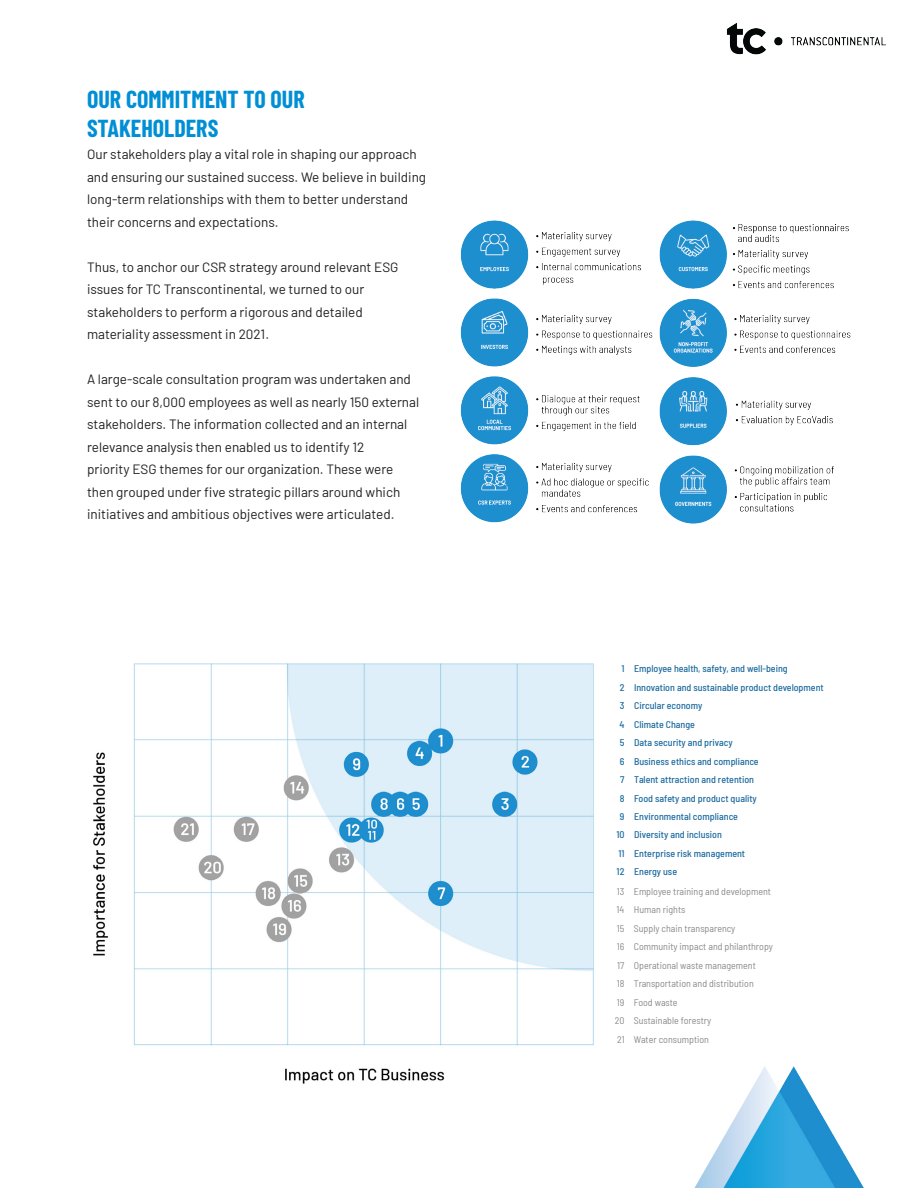
<style>
.page{position:relative;width:918px;height:1188px;background:#fff}
.page>*{position:absolute;margin:0;border:0;box-sizing:border-box;transform-origin:0 0}
.Subheading{font:700 24px "Barlow Condensed";color:#008fd5}
.Paragraph{font:13.5px/22.5px "Barlow";color:#231f20}
.t1{font:500 semi-condensed 9.75px/18.5px "Barlow";color:#1d6b9f}
.t2{font:semi-condensed 9.75px/18.5px "Barlow";color:#8c8b8b}
</style>
<div class="page">
<img style="left:694px;top:1066px;width:170px;height:122px">
<img style="left:727px;top:23px;width:159px;height:32px">
<img style="left:93px;top:663px;width:501px;height:421px">
<img style="left:460px;top:220px;width:391px;height:304px">
<p class="Subheading" style="left:87px;top:82px;width:219px">OUR COMMITMENT TO OUR</p>
<p class="Subheading" style="left:87px;top:111px;width:133px">STAKEHOLDERS</p>
<p class="Paragraph" style="left:87px;top:142px;width:341px">Our stakeholders play a vital role in shaping our approach and ensuring our sustained success. We believe in building long-term relationships with them to better understand their concerns and expectations.</p>
<p class="Paragraph" style="left:87px;top:255px;width:313px">Thus, to anchor our CSR strategy around relevant ESG issues for TC Transcontinental, we turned to our</p>
<p class="Paragraph" style="left:87px;top:300px;width:277px">stakeholders to perform a rigorous and detailed</p>
<p class="Paragraph" style="left:87px;top:322px;width:184px">materiality assessment in 2021.</p>
<p class="Paragraph" style="left:87px;top:367px;width:334px">A large-scale consultation program was undertaken and sent to our 8,000 employees as well as nearly 150 external stakeholders. The information collected and an internal relevance analysis then enabled us to identify 12</p>
<p class="Paragraph" style="left:87px;top:457px;width:308px">priority ESG themes for our organization. These were</p>
<p class="Paragraph" style="left:87px;top:480px;width:315px">then grouped under five strategic pillars around which initiatives and ambitious objectives were articulated.</p>
<p class="t1" style="left:616px;top:659px;width:10px;text-align:center">1<br>2<br>3<br>4<br>5<br>6<br>7<br>8<br>9<br>10<br>11<br>12</p>
<p class="t2" style="left:615px;top:881px;width:11px;text-align:justify">13<br>14<br>15<br>16<br>17<br>18<br>19<br>20<br>21</p>
<p class="t1" style="left:634px;top:659px;width:191px">Employee health, safety, and well-being<br>Innovation and sustainable product development<br>Circular economy<br>Climate Change<br>Data security and privacy<br>Business ethics and compliance<br>Talent attraction and retention<br>Food safety and product quality<br>Environmental compliance<br>Diversity and inclusion<br>Enterprise risk management<br>Energy use</p>
<p class="t2" style="left:634px;top:881px;width:140px">Employee training and development<br>Human rights<br>Supply chain transparency<br>Community impact and philanthropy<br>Operational waste management<br>Transportation and distribution<br>Food waste<br>Sustainable forestry<br>Water consumption</p>
</div>
